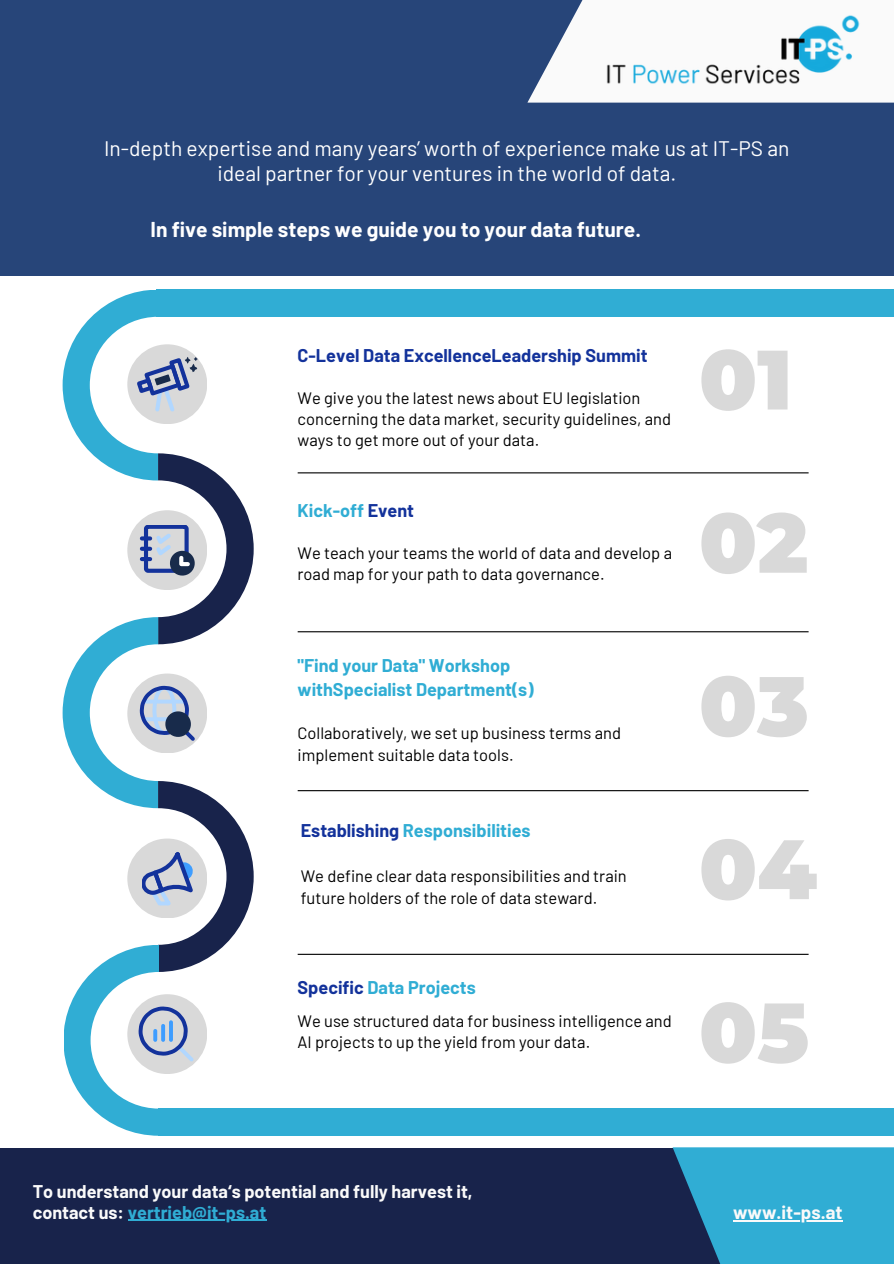
<style>
.page{position:relative;width:894px;height:1264px;background:#fff}
.page>*{position:absolute;margin:0;border:0;box-sizing:border-box;transform-origin:0 0}
.t1{font:900 84px/163.2px "Montserrat";color:#d9d9d9}
.t2{font:21px/25.8px "Barlow";color:#fff;text-align:center}
.t3{font:700 21px "Barlow";color:#fff}
.t4{font:700 18.45px "Barlow";color:#fafafa}
.t5{font:700 18px/24.8px "Barlow";color:#30add4}
.t6{font:700 18px/20.2px "Barlow";color:#fafafa}
.t7{font:700 18px "Barlow";color:#13329b}
.t8{font:16.5px/21.3px "Barlow";color:#000}
.s1{color:#13329b}
.s2{color:#30add4}
</style>
<div class="page">
<div style="left:0;top:0;width:893px;height:276px;background:#274579"></div>
<hr style="left:297px;top:790px;width:511px;height:1px;background:#000">
<hr style="left:297px;top:631px;width:511px;height:1px;background:#000">
<hr style="left:297px;top:472px;width:511px;height:1px;background:#000">
<hr style="left:297px;top:953px;width:511px;height:1px;background:#000">
<div style="left:156px;top:289px;width:737px;height:28px;background:#30add4"></div>
<div style="left:158px;top:1108px;width:735px;height:27px;background:#30add4"></div>
<svg style="left:63px;top:290px;width:190px;height:846px"></svg>
<svg style="left:161px;top:1025px;width:4px;height:14px"></svg>
<hr style="left:169px;top:1022px;width:4px;height:17px;background:#3e9dff">
<svg style="left:527px;top:0;width:366px;height:103px;fill:#fafafa"></svg>
<img style="left:599px;top:13px;width:267px;height:77px">
<div style="left:0;top:1148px;width:893px;height:115px;background:#18234b"></div>
<svg style="left:672px;top:1147px;width:221px;height:116px"></svg>
<hr style="left:128px;top:1219px;width:138px;height:1px;background:#30add4">
<hr style="left:733px;top:1219px;width:109px;height:2px;background:#fafafa">
<h1 class="t2" style="left:104px;top:134px;width:686px">In-depth expertise and many years’ worth of experience make us at IT-PS an ideal partner for your ventures in the world of data.</h1>
<h4 class="t3" style="left:150px;top:216px;width:492px">In five simple steps we guide you to your data future.</h4>
<p class="t7" style="left:297px;top:344px;width:351px">C-Level Data ExcellenceLeadership Summit</p>
<p class="t8" style="left:297px;top:386px;width:375px">We give you the latest news about EU legislation concerning the data market, security guidelines, and ways to get more out of your data.</p>
<h4 class="t5" style="left:297px;top:497px;width:118px">Kick-off <span class="s1">Event</span></h4>
<h4 class="t8" style="left:297px;top:541px;width:376px">We teach your teams the world of data and develop a road map for your path to data governance.</h4>
<h4 class="t5" style="left:297px;top:652px;width:237px">"Find your Data" Workshop withSpecialist Department(s)</h4>
<h3 class="t8" style="left:297px;top:722px;width:325px">Collaboratively, we set up business terms and implement suitable data tools.</h3>
<p class="t5" style="left:301px;top:817px;width:231px"><span class="s1">Establishing</span> Responsibilities</p>
<h2 class="t8" style="left:301px;top:865px;width:327px">We define clear data responsibilities and train future holders of the role of data steward.</h2>
<p class="t5" style="left:297px;top:974px;width:180px"><span class="s1">Specific</span> Data Projects</p>
<h4 class="t8" style="left:297px;top:1009px;width:375px">We use structured data for business intelligence and</h4>
<p class="t8" style="left:297px;top:1030px;width:294px">AI projects to up the yield from your data.</p>
<p class="t1" style="left:698px;top:298px;width:119px">01<br>02<br>03<br>04<br>05</p>
<p class="t6" style="left:33px;top:1180px;width:441px">To understand your data‘s potential and fully harvest it, contact us: <span class="s2">vertrieb@it-ps.at</span></p>
<h4 class="t4" style="left:733px;top:1200px;width:111px">www.it-ps.at</h4>
</div>
